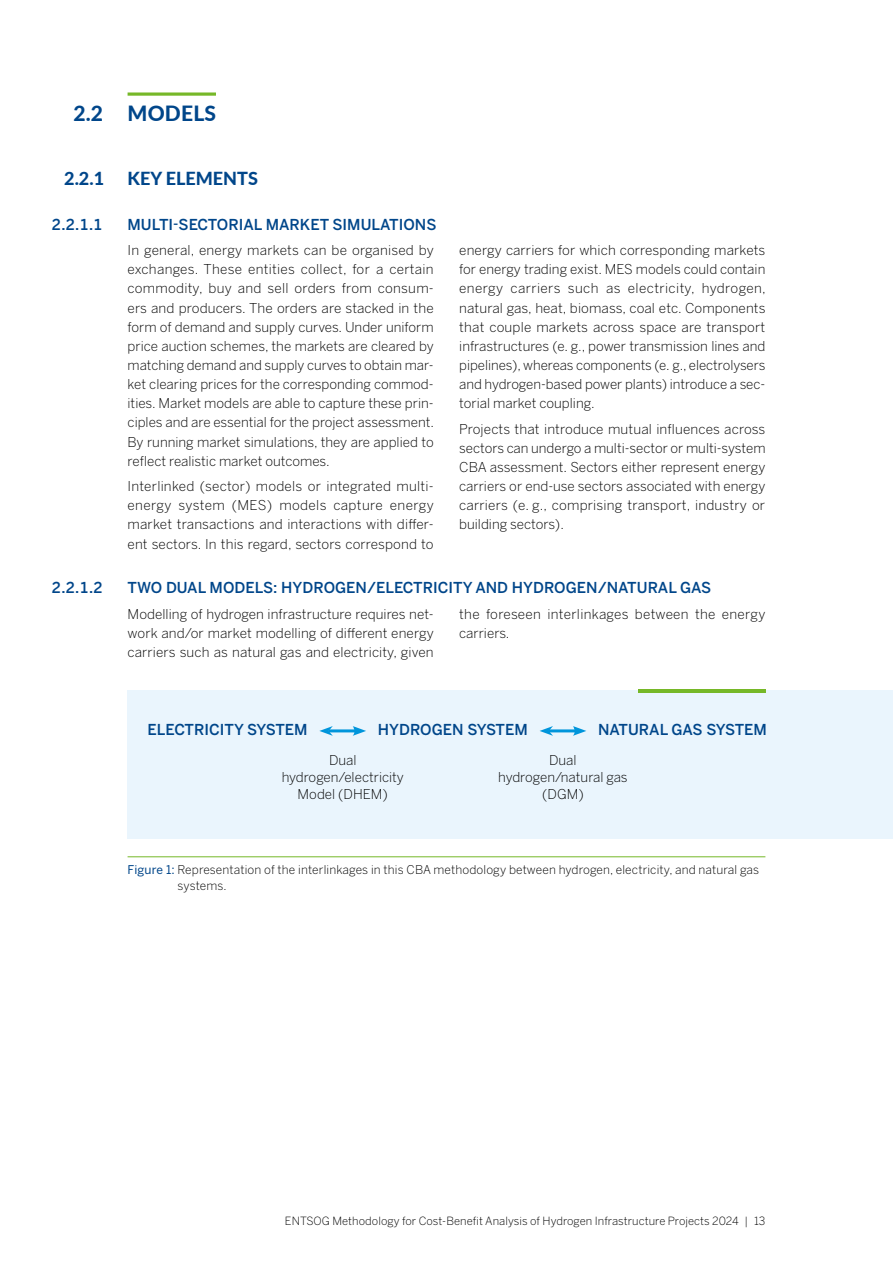
<style>
.page{position:relative;width:893px;height:1263px;background:#fff}
.page>*{position:absolute;margin:0;border:0;box-sizing:border-box;transform-origin:0 0}
.head_2{font:800 21px "Lato";letter-spacing:.01em;color:#00468a}
.head_3{font:800 18px "Lato";color:#00468a}
.head_4{font:500 15px "Benton Sans";color:#00468a}
.body_9pt_block_abst{font:300 13.5px/19.2px "Benton Sans";color:#000;text-align:justify}
.body_9pt_block_abst-2{font:300 13.5px/19.2px "Benton Sans";letter-spacing:.02em;color:#000}
.body_9pt_linksb_abst{font:300 13.5px/17px "Benton Sans";color:#000;text-align:center}
.body_9pt_linksb{font:300 13.5px/17px "Benton Sans";color:#000;text-align:center}
.figures_caption{font:300 12px/15.9px "Benton Sans";letter-spacing:.01em;color:#000}
.t1{font:300 11.25px "Benton Sans";letter-spacing:.005em;color:#000}
.s1{font-weight:400;color:#00468a}
</style>
<div class="page">
<svg style="left:128px;top:92px;width:88px;height:4px"></svg>
<hr style="left:128px;top:856px;width:637px;height:1px;background:#76b828">
<div style="left:128px;top:690px;width:765px;height:149px;background:#eaf5fd"></div>
<hr style="left:638px;top:689px;width:127px;height:3px;background:#76b828">
<hr style="left:329px;top:729px;width:28px;height:3px;background:#0095db">
<svg style="left:319px;top:726px;width:14px;height:10px"></svg>
<svg style="left:353px;top:726px;width:13px;height:10px"></svg>
<hr style="left:549px;top:729px;width:28px;height:3px;background:#0095db">
<svg style="left:539px;top:726px;width:14px;height:10px"></svg>
<svg style="left:568px;top:726px;width:18px;height:10px"></svg>
<p class="head_2" style="left:73px;top:98px;width:31px">2.2</p>
<p class="head_2" style="left:128px;top:98px;width:90px">MODELS</p>
<p class="head_3" style="left:64px;top:165px;width:41px">2.2.1</p>
<p class="head_4" style="left:52px;top:215px;width:53px">2.2.1.1</p>
<p class="head_3" style="left:128px;top:165px;width:132px">KEY ELEMENTS</p>
<p class="head_4" style="left:128px;top:215px;width:310px">MULTI-SECTORIAL MARKET SIMULATIONS</p>
<p class="body_9pt_block_abst" style="left:128px;top:241px;width:308px">In general, energy markets can be organised by exchanges. These entities collect, for a certain commodity, buy and sell orders from consum&shy;ers and producers. The orders are stacked in the form of demand and supply curves. Under uniform price auction schemes, the markets are cleared by matching demand and supply curves to obtain mar&shy;ket clearing prices for the corresponding commod&shy;ities. Market models are able to capture these prin&shy;ciples and are essential for the project assessment.<br>By running market simulations, they are applied to reflect realistic market outcomes.</p>
<p class="body_9pt_block_abst" style="left:128px;top:477px;width:308px">Interlinked (sector) models or integrated multi&shy;energy system (MES) models capture energy market transactions and interactions with differ&shy;ent sectors. In this regard, sectors correspond to</p>
<p class="body_9pt_block_abst" style="left:459px;top:241px;width:308px">energy carriers for which corresponding markets for energy trading exist. MES models could contain energy carriers such as electricity, hydrogen, natural gas, heat, biomass, coal etc. Components that couple markets across space are transport infrastructures (e. g., power transmission lines and pipelines), whereas components (e. g., electrolysers and hydrogen-based power plants) introduce a sec&shy;torial market coupling.</p>
<p class="body_9pt_block_abst" style="left:459px;top:419px;width:308px">Projects that introduce mutual influences across sectors can undergo a multi-sector or multi-system CBA assessment. Sectors either represent energy carriers or end-use sectors associated with energy carriers (e. g., comprising transport, industry or building sectors).</p>
<p class="head_4" style="left:52px;top:578px;width:53px">2.2.1.2</p>
<p class="head_4" style="left:128px;top:578px;width:585px">TWO DUAL MODELS: HYDROGEN/ELECTRICITY AND HYDROGEN/NATURAL GAS</p>
<p class="body_9pt_block_abst" style="left:128px;top:604px;width:308px">Modelling of hydrogen infrastructure requires net&shy;work and/or market modelling of different energy carriers such as natural gas and electricity, given</p>
<p class="body_9pt_block_abst-2" style="left:459px;top:604px;width:308px">the foreseen interlinkages between the energy carriers.</p>
<p class="head_4" style="left:147px;top:721px;width:162px">ELECTRICITY SYSTEM</p>
<p class="head_4" style="left:378px;top:721px;width:151px">HYDROGEN SYSTEM</p>
<p class="head_4" style="left:598px;top:721px;width:170px">NATURAL GAS SYSTEM</p>
<p class="body_9pt_linksb_abst" style="left:282px;top:752px;width:124px">Dual hydrogen/electricity<br>Model (DHEM)</p>
<p class="body_9pt_linksb" style="left:498px;top:752px;width:131px">Dual hydrogen/natural gas (DGM)</p>
<p class="figures_caption" style="left:178px;top:861px;width:583px;text-indent:-50px"><span class="s1">Figure 1:</span> Representation of the interlinkages in this CBA methodology between hydrogen, electricity, and natural gas systems.</p>
<p class="t1" style="left:285px;top:1214px;width:482px">ENTSOG Methodology for Cost-Benefit Analysis of Hydrogen Infrastructure Projects 2024 | 13</p>
</div>
